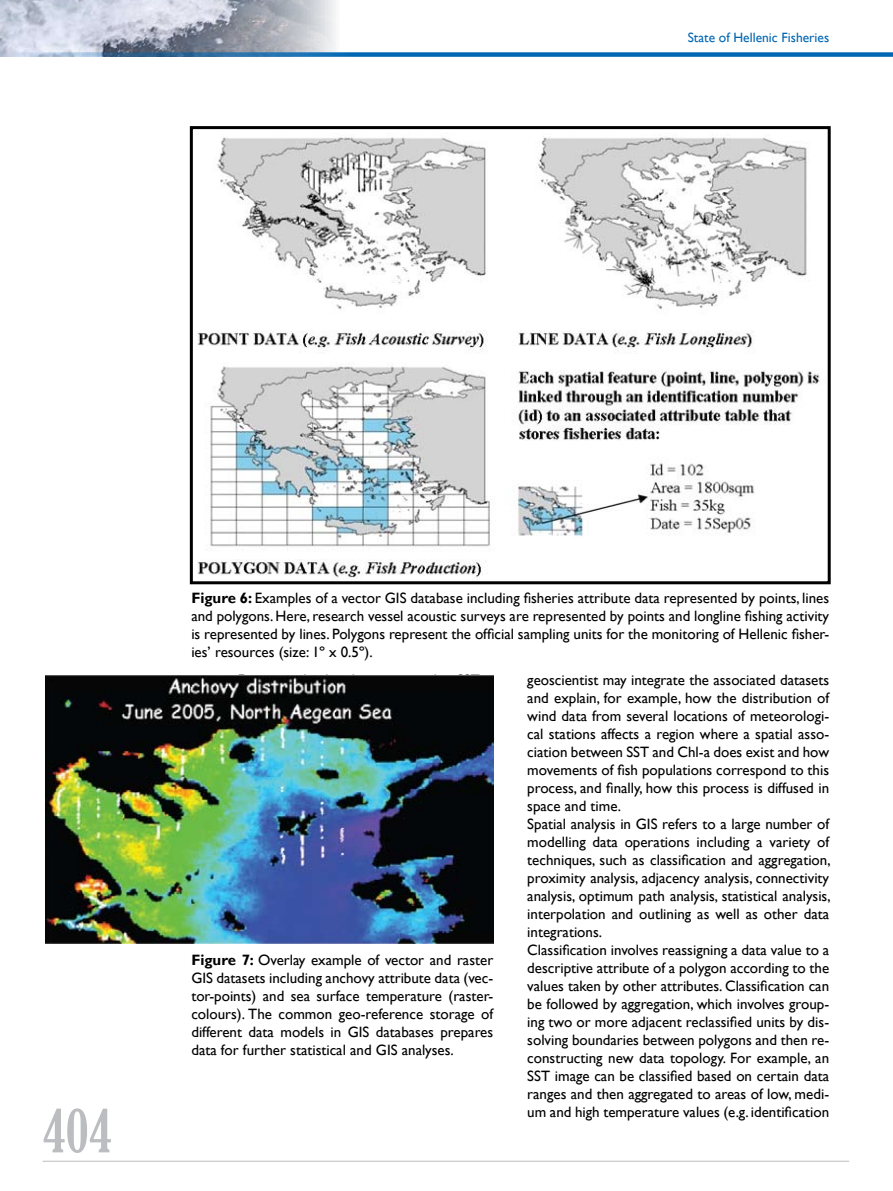
<style>
.page{position:relative;width:893px;height:1191px;background:#fff}
.page>*{position:absolute;margin:0;border:0;box-sizing:border-box;transform-origin:0 0}
.t1{font:extra-condensed 60px "Gloucester";color:#bcbdc0}
.t2{font:15px/18px "Gill Sans";color:#000;text-align:justify}
.t3{font:13.5px "Gill Sans";color:#0066b3}
.s1{font-weight:700}
</style>
<div class="page">
<img style="left:0;top:0;width:336px;height:52px">
<hr style="left:43px;top:1160px;width:806px;height:1px;background:#bcbdc0">
<svg style="left:0;top:52px;width:892px;height:5px;background:#317cb7"></svg>
<img style="left:197px;top:135px;width:623px;height:445px">
<div style="left:190px;top:126px;width:641px;height:458px;border:3px solid #000"></div>
<img style="left:46px;top:676px;width:447px;height:267px">
<p class="t3" style="left:688px;top:30px;width:143px">State of Hellenic Fisheries</p>
<h1 class="t1" style="left:43px;top:1095px;width:71px">404</h1>
<p class="t2" style="left:191px;top:589px;width:639px"><span class="s1">Figure 6:</span> Examples of a vector GIS database including fisheries attribute data represented by points, lines and polygons. Here, research vessel acoustic surveys are represented by points and longline fishing activity is represented by lines. Polygons represent the official sampling units for the monitoring of Hellenic fisher&shy;ies’ resources (size: 1º x 0.5º).</p>
<p class="t2" style="left:191px;top:951px;width:303px"><span class="s1">Figure 7:</span> Overlay example of vector and raster GIS datasets including anchovy attribute data (vec&shy;tor-points) and sea surface temperature (raster&shy;colours). The common geo-reference storage of different data models in GIS databases prepares data for further statistical and GIS analyses.</p>
<p class="t2" style="left:527px;top:671px;width:305px;text-align:left">geoscientist may integrate the associated datasets and explain, for example, how the distribution of wind data from several locations of meteorologi&shy;cal stations affects a region where a spatial asso&shy;ciation between SST and Chl-a does exist and how movements of fish populations correspond to this process, and finally, how this process is diffused in space and time.<br>Spatial analysis in GIS refers to a large number of modelling data operations including a variety of techniques, such as classification and aggregation, proximity analysis, adjacency analysis, connectivity analysis, optimum path analysis, statistical analysis, interpolation and outlining as well as other data integrations.<br>Classification involves reassigning a data value to a descriptive attribute of a polygon according to the values taken by other attributes. Classification can be followed by aggregation, which involves group&shy;ing two or more adjacent reclassified units by dis&shy;solving boundaries between polygons and then re&shy;constructing new data topology. For example, an SST image can be classified based on certain data ranges and then aggregated to areas of low, medi&shy;um and high temperature values (e.g. identification</p>
</div>
